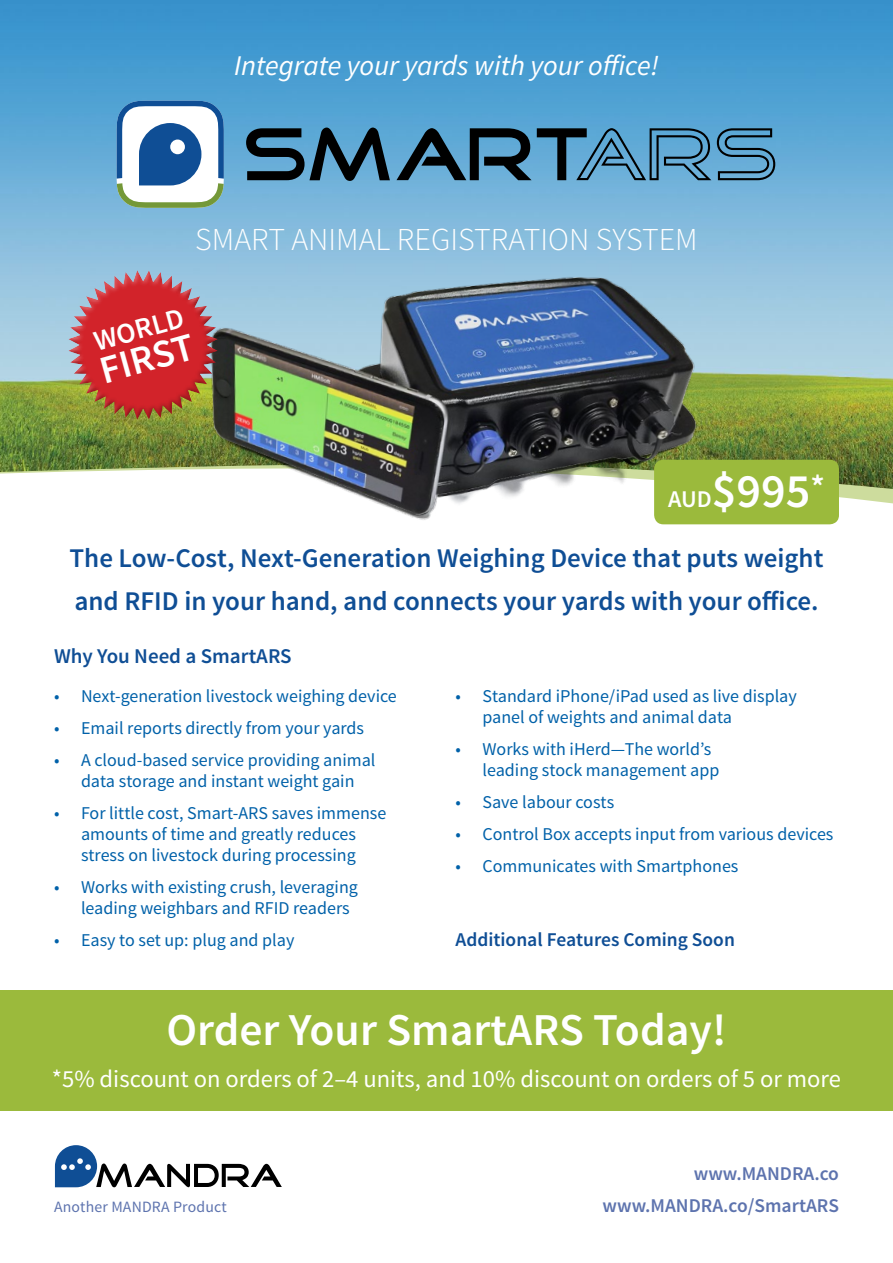
<style>
.page{position:relative;width:893px;height:1263px;background:#fff}
.page>*{position:absolute;margin:0;border:0;box-sizing:border-box;transform-origin:0 0}
.t1{font:600 48px "Source Sans Pro";color:#fff}
.t2{font:600 45.6px "Source Sans Pro";color:#fff}
.t3{font:600 39.45px "Source Sans Pro";color:#fff}
.t4{font:300 31.95px "Source Sans Pro";color:#fff}
.t5{font:600 28.95px "Source Sans Pro";color:#fff}
.t6{font:italic 28.5px "Source Sans Pro";color:#fff}
.t7{font:600 27px/42.6px "Source Sans Pro";color:#0f4e95}
.t8{font:24.6px "Source Sans Pro";color:#fff}
.t9{font:600 21px "Source Sans Pro";color:#0f4e95}
.t10{font:600 19.5px "Source Sans Pro";color:#5d73ae}
.t11{font:600 19.5px "Source Sans Pro";color:#0f4e95}
.t12{font:18px/21.3px "Source Sans Pro";color:#0061a9}
.t13{font:15.75px "Source Sans Pro";letter-spacing:.01em;color:#5d73ae}
.s1{font-size:24px}
</style>
<div class="page">
<div style="left:0;top:991px;width:893px;height:120px;background:#9bba3c"></div>
<img style="left:0;top:0;width:893px;height:489px">
<svg style="left:55px;top:1145px;width:227px;height:42px"></svg>
<svg style="left:117px;top:101px;width:107px;height:107px"></svg>
<div style="left:170px;top:140px;width:15px;height:14px;background:#fff;border-radius:50%"></div>
<svg style="left:246px;top:128px;width:144px;height:53px;background:#375e76"></svg>
<svg style="left:396px;top:128px;width:315px;height:52px;background:#457695"></svg>
<svg style="left:717px;top:128px;width:58px;height:52px;background:#4a80a1"></svg>
<img style="left:160px;top:238px;width:598px;height:287px">
<div style="left:654px;top:460px;width:185px;height:64px;background:#9bba3c;border-radius:9px"></div>
<div style="left:62px;top:264px;width:160px;height:156px;background:#fff;opacity:.75"></div>
<div style="left:64px;top:269px;width:160px;height:153px;background:#000;opacity:.75"></div>
<h3 class="t6" style="left:234px;top:48px;width:426px">Integrate your yards with your office!</h3>
<h3 class="t4" style="left:195px;top:220px;width:504px">SMART ANIMAL REGISTRATION SYSTEM</h3>
<h3 class="t5" style="left:89px;top:324px;width:41px;rotate:-16deg">World</h3>
<h3 class="t3" style="left:94px;top:347px;width:39px;rotate:-16deg">First</h3>
<h1 class="t1" style="left:668px;top:461px;width:158px"><span class="s1">AUD</span>$995<sup>*</sup></h1>
<h3 class="t7" style="left:70px;top:538px;width:755px">The Low-Cost, Next-Generation Weighing Device that puts weight and RFID in your hand, and connects your yards with your office.</h3>
<p class="t9" style="left:54px;top:643px;width:239px">Why You Need a SmartARS</p>
<p class="t12" style="left:54px;top:685px;width:344px">• Next-generation livestock weighing device</p>
<p class="t12" style="left:54px;top:717px;width:312px">• Email reports directly from your yards</p>
<p class="t12" style="left:54px;top:749px;width:323px;text-align:center">• A cloud-based service providing animal data storage and instant weight gain</p>
<p class="t12" style="left:54px;top:802px;width:334px;text-align:center">• For little cost, Smart-ARS saves immense amounts of time and greatly reduces<br>stress on livestock during processing</p>
<p class="t12" style="left:81px;top:877px;width:278px;text-indent:-27px">• Works with existing crush, leveraging leading weighbars and RFID readers</p>
<p class="t12" style="left:54px;top:930px;width:242px">• Easy to set up: plug and play</p>
<p class="t12" style="left:482px;top:685px;width:316px;text-indent:-27px">• Standard iPhone/iPad used as live display panel of weights and animal data</p>
<p class="t12" style="left:482px;top:738px;width:238px;text-indent:-27px">• Works with iHerd—The world’s leading stock management app</p>
<p class="t12" style="left:455px;top:792px;width:160px">• Save labour costs</p>
<p class="t12" style="left:455px;top:824px;width:379px">• Control Box accepts input from various devices</p>
<p class="t12" style="left:455px;top:855px;width:284px">• Communicates with Smartphones</p>
<p class="t11" style="left:455px;top:927px;width:281px">Additional Features Coming Soon</p>
<h2 class="t2" style="left:166px;top:1001px;width:562px">Order Your SmartARS Today!</h2>
<h3 class="t8" style="left:52px;top:1064px;width:791px">*5% discount on orders of 2–4 units, and 10% discount on orders of 5 or more</h3>
<p class="t10" style="left:694px;top:1161px;width:147px">www.MANDRA.co</p>
<p class="t13" style="left:54px;top:1197px;width:174px">Another MANDRA Product</p>
<p class="t10" style="left:603px;top:1193px;width:238px">www.MANDRA.co/SmartARS</p>
</div>
